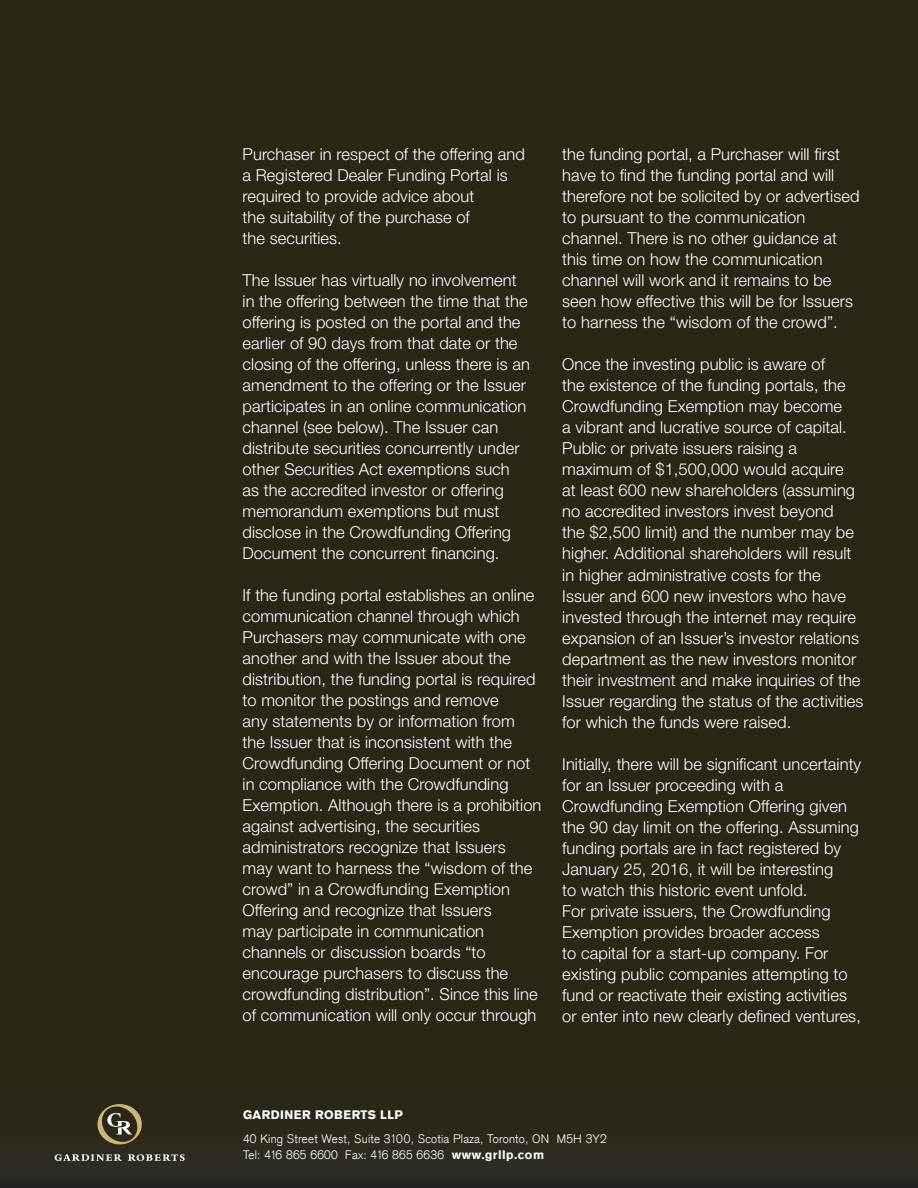
<style>
.page{position:relative;width:918px;height:1188px;background:#2a2717}
.page>*{position:absolute;margin:0;border:0;box-sizing:border-box;transform-origin:0 0}
.t1{font:300 16.5px/21px "Helvetica Neue LT Std";letter-spacing:.005em;color:#fff}
.t2{font:300 12px/16.5px "Akzidenz Grotesk";letter-spacing:.02em;color:#fff}
.t3{font:900 12px "Akzidenz Grotesk";letter-spacing:.04em;color:#fff}
.s1{font-weight:900}
</style>
<div class="page">
<div style="left:0;top:1087px;width:918px;height:101px;background:#2b281c"></div>
<svg style="left:97px;top:1104px;width:45px;height:40px"></svg>
<svg style="left:55px;top:1154px;width:67px;height:7px"></svg>
<svg style="left:128px;top:1154px;width:57px;height:7px"></svg>
<p class="t1" style="left:243px;top:144px;width:284px">Purchaser in respect of the offering and a Registered Dealer Funding Portal is required to provide advice about<br>the suitability of the purchase of<br>the securities.</p>
<p class="t1" style="left:243px;top:270px;width:289px">The Issuer has virtually no involvement in the offering between the time that the offering is posted on the portal and the earlier of 90 days from that date or the closing of the offering, unless there is an amendment to the offering or the Issuer participates in an online communication channel (see below). The Issuer can distribute securities concurrently under other Securities Act exemptions such as the accredited investor or offering memorandum exemptions but must disclose in the Crowdfunding Offering Document the concurrent financing.</p>
<p class="t1" style="left:243px;top:585px;width:300px">If the funding portal establishes an online communication channel through which Purchasers may communicate with one another and with the Issuer about the distribution, the funding portal is required to monitor the postings and remove<br>any statements by or information from<br>the Issuer that is inconsistent with the Crowdfunding Offering Document or not in compliance with the Crowdfunding Exemption. Although there is a prohibition against advertising, the securities administrators recognize that Issuers<br>may want to harness the “wisdom of the crowd” in a Crowdfunding Exemption Offering and recognize that Issuers<br>may participate in communication channels or discussion boards “to encourage purchasers to discuss the crowdfunding distribution”. Since this line of communication will only occur through</p>
<p class="t1" style="left:562px;top:144px;width:299px">the funding portal, a Purchaser will first have to find the funding portal and will therefore not be solicited by or advertised to pursuant to the communication channel. There is no other guidance at this time on how the communication channel will work and it remains to be seen how effective this will be for Issuers to harness the “wisdom of the crowd”.</p>
<p class="t1" style="left:562px;top:354px;width:303px">Once the investing public is aware of<br>the existence of the funding portals, the Crowdfunding Exemption may become<br>a vibrant and lucrative source of capital.<br>Public or private issuers raising a maximum of $1,500,000 would acquire<br>at least 600 new shareholders (assuming no accredited investors invest beyond<br>the $2,500 limit) and the number may be higher. Additional shareholders will result in higher administrative costs for the Issuer and 600 new investors who have invested through the internet may require expansion of an Issuer’s investor relations department as the new investors monitor their investment and make inquiries of the Issuer regarding the status of the activities for which the funds were raised.</p>
<p class="t1" style="left:562px;top:753px;width:301px">Initially, there will be significant uncertainty for an Issuer proceeding with a Crowdfunding Exemption Offering given the 90 day limit on the offering. Assuming funding portals are in fact registered by January 25, 2016, it will be interesting<br>to watch this historic event unfold.<br>For private issuers, the Crowdfunding Exemption provides broader access<br>to capital for a start-up company. For existing public companies attempting to fund or reactivate their existing activities or enter into new clearly defined ventures,</p>
<p class="t3" style="left:243px;top:1107px;width:162px">GARDINER ROBERTS LLP</p>
<p class="t2" style="left:243px;top:1130px;width:365px">40 King Street West, Suite 3100, Scotia Plaza, Toronto, ON M5H 3Y2<br>Tel: 416 865 6600 Fax: 416 865 6636 <span class="s1">www.grllp.com</span></p>
</div>
